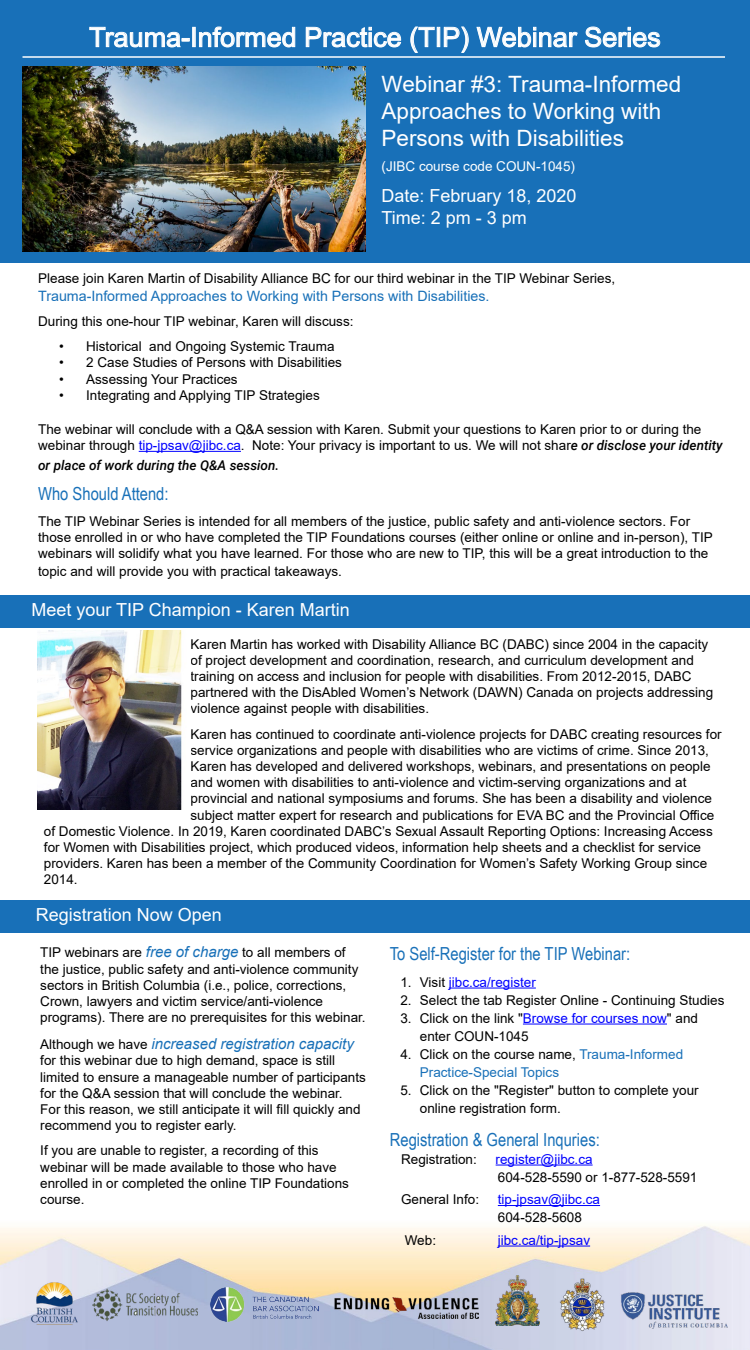
<style>
.page{position:relative;width:750px;height:1350px;background:#fff}
.page>*{position:absolute;margin:0;border:0;box-sizing:border-box;transform-origin:0 0}
.t1{font:27px "Arial";color:#fff}
.t2{font:22.5px/27px "Arial";color:#fff}
.t3{font:18px/21.6px "Arial";color:#fff}
.t4{font:18px "Arial Narrow";color:#1870b8}
.t5{font:italic 15px "Arial";color:#1870b8}
.t6{font:14.25px "Arial";color:#1870b8}
.t7{font:13.5px/16.2px "Arial";color:#000}
.t8{font:13.5px "Arial";color:#00f}
.t9{font:13.5px/18px "Arial";color:#1870b8}
.t10{font:italic 500 13.5px "Roboto";color:#000}
.t11{font:13.5px "Arial";color:#fff}
.s1{color:#00f}
.s2{font-family:"Roboto";font-weight:500;font-style:italic}
.s3{font-style:italic;font-size:15px;color:#1870b8}
.s4{font-style:normal;font-size:13.5px;color:#000}
.s5{color:#000}
</style>
<div class="page">
<div style="left:0;top:901px;width:750px;height:32px;background:#1870b8"></div>
<div style="left:0;top:1px;width:750px;height:262px;background:#1870b8"></div>
<svg style="left:89px;top:27px;width:101px;height:20px"></svg>
<svg style="left:199px;top:27px;width:96px;height:20px"></svg>
<svg style="left:306px;top:27px;width:95px;height:20px"></svg>
<svg style="left:411px;top:27px;width:24px;height:26px"></svg>
<div style="left:437px;top:27px;width:3px;height:20px;border:1px solid #fff"></div>
<svg style="left:444px;top:27px;width:25px;height:26px"></svg>
<svg style="left:477px;top:26px;width:101px;height:21px"></svg>
<svg style="left:585px;top:27px;width:75px;height:20px"></svg>
<hr style="left:139px;top:451px;width:102px;height:1px;background:#00f">
<img style="left:22px;top:66px;width:344px;height:186px">
<img style="left:0;top:1205px;width:750px;height:145px">
<img style="left:92px;top:1288px;width:105px;height:33px">
<img style="left:20px;top:1270px;width:71px;height:68px">
<img style="left:210px;top:1288px;width:108px;height:34px">
<img style="left:334px;top:1297px;width:144px;height:22px">
<img style="left:558px;top:1277px;width:48px;height:54px">
<img style="left:495px;top:1276px;width:45px;height:50px">
<img style="left:603px;top:1267px;width:125px;height:62px">
<hr style="left:449px;top:988px;width:87px;height:1px;background:#00f">
<hr style="left:523px;top:1024px;width:144px;height:1px;background:#00f">
<hr style="left:22px;top:56px;width:703px;height:2px;background:#fff">
<hr style="left:496px;top:1165px;width:97px;height:1px;background:#00f">
<hr style="left:498px;top:1205px;width:102px;height:1px;background:#00f">
<hr style="left:498px;top:1246px;width:92px;height:1px;background:#00f">
<div style="left:1px;top:595px;width:749px;height:32px;background:#1870b8"></div>
<img style="left:37px;top:630px;width:145px;height:180px">
<h1 class="t1" style="left:89px;top:19px;width:573px">Trauma-Informed Practice (TIP) Webinar Series</h1>
<h2 class="t2" style="left:382px;top:71px;width:301px">Webinar #3: Trauma-Informed<br>Approaches to Working with<br>Persons with Disabilities</h2>
<p class="t11" style="left:382px;top:157px;width:195px">(JIBC course code COUN-1045)</p>
<h3 class="t3" style="left:382px;top:185px;width:197px">Date: February 18, 2020<br>Time: 2 pm - 3 pm</h3>
<p class="t7" style="left:38px;top:270px;width:579px">Please join Karen Martin of Disability Alliance BC for our third webinar in the TIP Webinar Series,</p>
<p class="t6" style="left:38px;top:286px;width:453px">Trauma-Informed Approaches to Working with Persons with Disabilities.</p>
<p class="t7" style="left:38px;top:313px;width:317px">During this one-hour TIP webinar, Karen will discuss:</p>
<p class="t7" style="left:59px;top:338px;width:277px">• Historical and Ongoing Systemic Trauma</p>
<p class="t7" style="left:59px;top:355px;width:284px">• 2 Case Studies of Persons with Disabilities</p>
<p class="t7" style="left:59px;top:371px;width:180px">• Assessing Your Practices</p>
<p class="t7" style="left:59px;top:387px;width:262px">• Integrating and Applying TIP Strategies</p>
<p class="t7" style="left:38px;top:421px;width:686px">The webinar will conclude with a Q&amp;A session with Karen. Submit your questions to Karen prior to or during the webinar through <span class="s1">tip-jpsav@jibc.ca</span>. Note: Your privacy is important to us. We will not shar<span class="s2">e or disclose your identity</span></p>
<p class="t10" style="left:38px;top:455px;width:243px">or place of work during the Q&amp;A session.</p>
<h3 class="t4" style="left:38px;top:481px;width:132px">Who Should Attend:</h3>
<p class="t7" style="left:38px;top:513px;width:676px">The TIP Webinar Series is intended for all members of the justice, public safety and anti-violence sectors. For those enrolled in or who have completed the TIP Foundations courses (either online or online and in-person), TIP webinars will solidify what you have learned. For those who are new to TIP, this will be a great introduction to the</p>
<p class="t7" style="left:38px;top:563px;width:305px">topic and will provide you with practical takeaways.</p>
<h3 class="t3" style="left:32px;top:599px;width:320px">Meet your TIP Champion - Karen Martin</h3>
<p class="t7" style="left:190px;top:636px;width:524px">Karen Martin has worked with Disability Alliance BC (DABC) since 2004 in the capacity of project development and coordination, research, and curriculum development and training on access and inclusion for people with disabilities. From 2012-2015, DABC partnered with the DisAbled Women’s Network (DAWN) Canada on projects addressing violence against people with disabilities.</p>
<p class="t7" style="left:190px;top:726px;width:533px">Karen has continued to coordinate anti-violence projects for DABC creating resources for</p>
<p class="t7" style="left:190px;top:742px;width:520px">service organizations and people with disabilities who are victims of crime. Since 2013,</p>
<p class="t7" style="left:190px;top:758px;width:522px">Karen has developed and delivered workshops, webinars, and presentations on people</p>
<p class="t7" style="left:190px;top:774px;width:497px">and women with disabilities to anti-violence and victim-serving organizations and at</p>
<p class="t7" style="left:190px;top:790px;width:523px">provincial and national symposiums and forums. She has been a disability and violence</p>
<p class="t7" style="left:190px;top:807px;width:525px">subject matter expert for research and publications for EVA BC and the Provincial Office</p>
<p class="t7" style="left:44px;top:823px;width:670px">of Domestic Violence. In 2019, Karen coordinated DABC’s Sexual Assault Reporting Options: Increasing Access</p>
<p class="t7" style="left:44px;top:839px;width:658px">for Women with Disabilities project, which produced videos, information help sheets and a checklist for service</p>
<p class="t7" style="left:44px;top:855px;width:665px">providers. Karen has been a member of the Community Coordination for Women’s Safety Working Group since</p>
<p class="t7" style="left:44px;top:871px;width:35px">2014.</p>
<h3 class="t3" style="left:36px;top:904px;width:188px">Registration Now Open</h3>
<p class="t7" style="left:40px;top:944px;width:327px">TIP webinars are <span class="s3">free of charge</span> to all members of the justice, public safety and anti-violence community sectors in British Columbia (i.e., police, corrections, Crown, lawyers and victim service/anti-violence programs). There are no prerequisites for this webinar.</p>
<p class="t5" style="left:40px;top:1034px;width:315px"><span class="s4">Although we have</span> increased registration capacity</p>
<p class="t7" style="left:40px;top:1052px;width:327px">for this webinar due to high demand, space is still limited to ensure a manageable number of participants for the Q&amp;A session that will conclude the webinar.<br>For this reason, we still anticipate it will fill quickly and recommend you to register early.</p>
<p class="t7" style="left:40px;top:1142px;width:310px">If you are unable to register, a recording of this webinar will be made available to those who have enrolled in or completed the online TIP Foundations course.</p>
<h3 class="t4" style="left:390px;top:940px;width:242px">To Self-Register for the TIP Webinar:</h3>
<p class="t8" style="left:400px;top:973px;width:137px"><span class="s5">1. Visit</span> jibc.ca/register</p>
<p class="t7" style="left:400px;top:992px;width:326px">2. Select the tab Register Online - Continuing Studies</p>
<p class="t7" style="left:420px;top:1009px;width:280px;line-height:18px;text-indent:-19px">3. Click on the link "<span class="s1">Browse for courses now</span>" and enter COUN-1045</p>
<p class="t9" style="left:420px;top:1045px;width:265px;text-indent:-19px"><span class="s5">4. Click on the course name,</span> Trauma-Informed<br>Practice-Special Topics</p>
<p class="t7" style="left:420px;top:1081px;width:280px;line-height:18px;text-indent:-19px">5. Click on the "Register" button to complete your online registration form.</p>
<h3 class="t4" style="left:390px;top:1126px;width:212px">Registration &amp; General Inquries:</h3>
<p class="t7" style="left:401px;top:1151px;width:77px">Registration:</p>
<p class="t8" style="left:496px;top:1150px;width:98px">register@jibc.ca</p>
<p class="t7" style="left:498px;top:1169px;width:201px">604-528-5590 or 1-877-528-5591</p>
<p class="t7" style="left:401px;top:1191px;width:80px">General Info:</p>
<p class="t8" style="left:498px;top:1190px;width:104px">tip-jpsav@jibc.ca</p>
<p class="t7" style="left:498px;top:1209px;width:86px">604-528-5608</p>
<p class="t7" style="left:405px;top:1232px;width:33px">Web:</p>
<p class="t8" style="left:498px;top:1231px;width:94px">jibc.ca/tip-jpsav</p>
</div>
